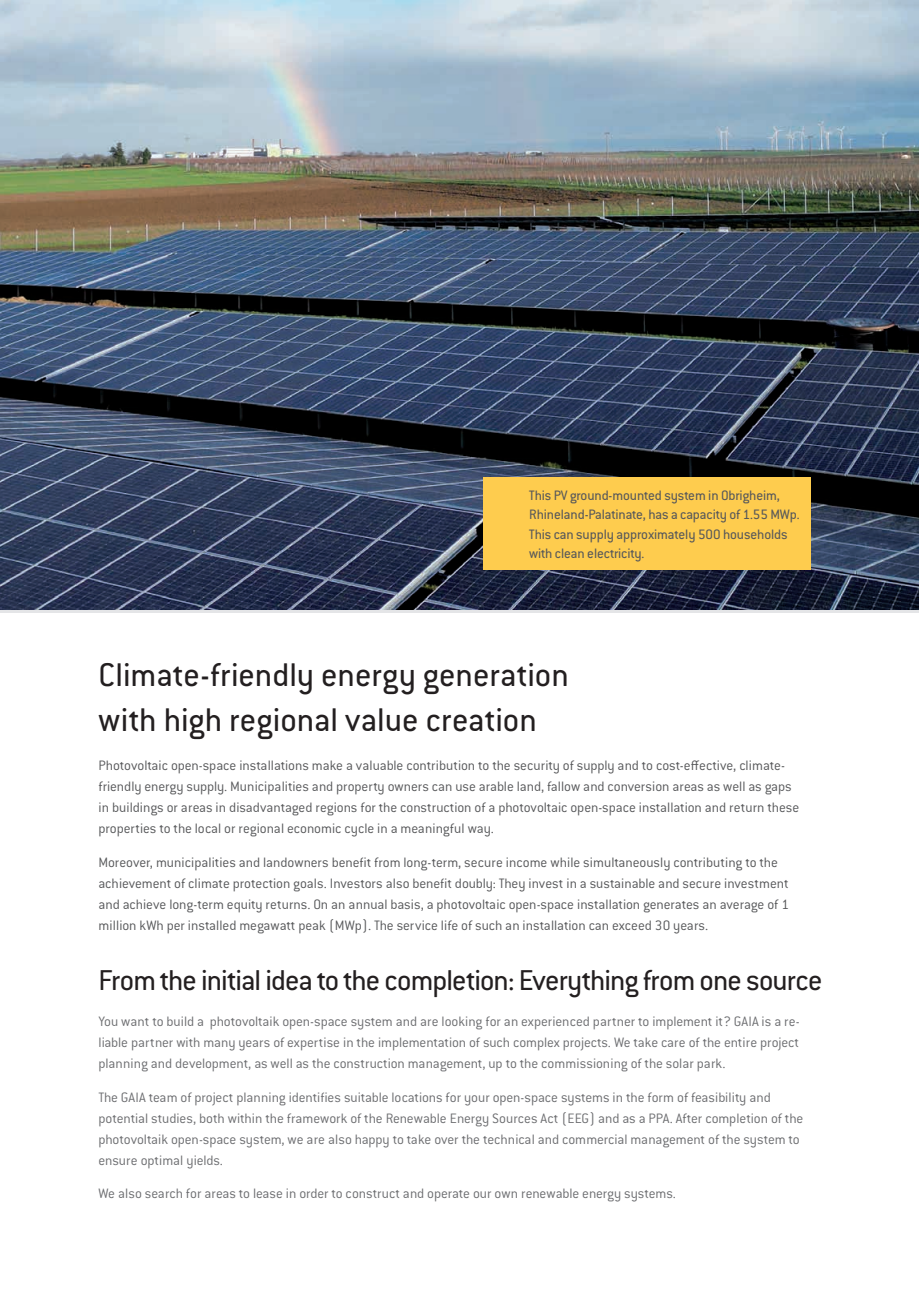
<style>
.page{position:relative;width:919px;height:1289px;background:#fff}
.page>*{position:absolute;margin:0;border:0;box-sizing:border-box;transform-origin:0 0}
.t1{font:36px/45px "Conduit ITC Std";letter-spacing:.005em;color:#231f20}
.t2{font:31.5px "Conduit ITC Std";letter-spacing:-.025em;color:#231f20}
.t3{font:300 15px/21px "Conduit ITC Std";letter-spacing:-.005em;color:#57585a}
.t4{font:300 15px/21px "Conduit ITC Std";letter-spacing:-.005em;color:#6c6d70;text-align:justify}
.t5{font:15px/19.5px "Conduit ITC Std";letter-spacing:-.005em;color:#57585a}
</style>
<div class="page">
<img style="left:0;top:0;width:918px;height:609px">
<div style="left:483px;top:477px;width:328px;height:93px;background:#fecc4e"></div>
<p class="t5" style="left:529px;top:485px;width:272px">This PV ground-mounted system in Obrigheim, Rhineland-Palatinate, has a capacity of 1.55 MWp.<br>This can supply approximately 500 households with clean electricity.</p>
<h1 class="t1" style="left:98px;top:651px;width:472px">Climate-friendly energy generation with high regional value creation</h1>
<p class="t3" style="left:98px;top:754px;width:702px">Photovoltaic open-space installations make a valuable contribution to the security of supply and to cost-effective, climate&shy;friendly energy supply. Municipalities and property owners can use arable land, fallow and conversion areas as well as gaps in buildings or areas in disadvantaged regions for the construction of a photovoltaic open-space installation and return these properties to the local or regional economic cycle in a meaningful way.</p>
<p class="t3" style="left:98px;top:851px;width:692px">Moreover, municipalities and landowners benefit from long-term, secure income while simultaneously contributing to the achievement of climate protection goals. Investors also benefit doubly: They invest in a sustainable and secure investment and achieve long-term equity returns. On an annual basis, a photovoltaic open-space installation generates an average of 1 million kWh per installed megawatt peak (MWp). The service life of such an installation can exceed 30 years.</p>
<h2 class="t2" style="left:98px;top:960px;width:725px">From the initial idea to the completion: Everything from one source</h2>
<p class="t4" style="left:98px;top:1010px;width:702px">You want to build a photovoltaik open-space system and are looking for an experienced partner to implement it? GAIA is a re&shy;liable partner with many years of expertise in the implementation of such complex projects. We take care of the entire project planning and development, as well as the construction management, up to the commissioning of the solar park.</p>
<p class="t4" style="left:98px;top:1085px;width:706px;text-align:left">The GAIA team of project planning identifies suitable locations for your open-space systems in the form of feasibility and potential studies, both within the framework of the Renewable Energy Sources Act (EEG) and as a PPA. After completion of the photovoltaik open-space system, we are also happy to take over the technical and commercial management of the system to ensure optimal yields.</p>
<p class="t4" style="left:98px;top:1182px;width:579px">We also search for areas to lease in order to construct and operate our own renewable energy systems.</p>
</div>
